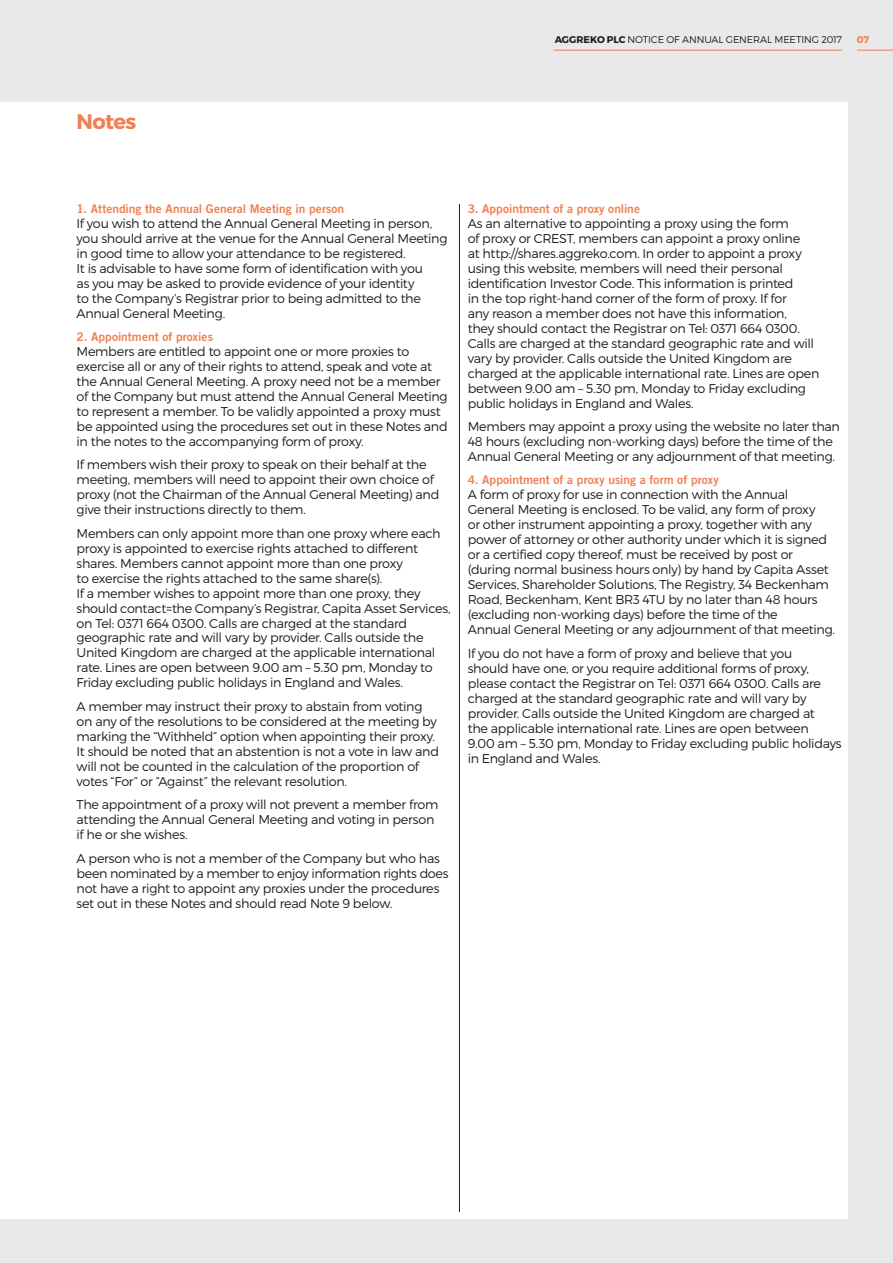
<style>
.page{position:relative;width:893px;height:1263px;background:#eae9ea}
.page>*{position:absolute;margin:0;border:0;box-sizing:border-box;transform-origin:0 0}
.t1{font:700 21px "Montserrat";letter-spacing:-.03em;color:#f07f54}
.t2{font:300 12.75px/15px "Montserrat";letter-spacing:-.02em;color:#1d1d1b}
.t3{font:12px "Trade Gothic LT Std Bd 2";letter-spacing:.005em;color:#f07f54}
.t4{font:300 9.75px "Montserrat";letter-spacing:-.01em;color:#1d1d1b}
.t5{font:700 9.75px "Montserrat";color:#f07f54}
.s1{font-weight:700}
</style>
<div class="page">
<div style="left:0;top:102px;width:848px;height:1116px;background:#fff"></div>
<hr style="left:554px;top:50px;width:288px;height:1px;background:#f07f54">
<hr style="left:857px;top:50px;width:36px;height:1px;background:#f07f54">
<hr style="left:459px;top:204px;width:1px;height:1008px;background:#1d1d1b">
<h1 class="t1" style="left:77px;top:108px;width:61px">Notes</h1>
<p class="t4" style="left:555px;top:34px;width:289px"><span class="s1">AGGREKO PLC</span> NOTICE OF ANNUAL GENERAL MEETING 2017</p>
<p class="t5" style="left:857px;top:34px;width:14px">07</p>
<p class="t3" style="left:77px;top:201px;width:269px">1. Attending the Annual General Meeting in person</p>
<p class="t2" style="left:77px;top:216px;width:372px">If you wish to attend the Annual General Meeting in person, you should arrive at the venue for the Annual General Meeting in good time to allow your attendance to be registered.<br>It is advisable to have some form of identification with you<br>as you may be asked to provide evidence of your identity<br>to the Company’s Registrar prior to being admitted to the Annual General Meeting.</p>
<p class="t3" style="left:77px;top:329px;width:138px">2. Appointment of proxies</p>
<p class="t2" style="left:77px;top:343px;width:373px">Members are entitled to appoint one or more proxies to exercise all or any of their rights to attend, speak and vote at the Annual General Meeting. A proxy need not be a member of the Company but must attend the Annual General Meeting to represent a member. To be validly appointed a proxy must be appointed using the procedures set out in these Notes and in the notes to the accompanying form of proxy.</p>
<p class="t2" style="left:77px;top:457px;width:364px">If members wish their proxy to speak on their behalf at the meeting, members will need to appoint their own choice of proxy (not the Chairman of the Annual General Meeting) and give their instructions directly to them.</p>
<p class="t2" style="left:77px;top:525px;width:376px">Members can only appoint more than one proxy where each proxy is appointed to exercise rights attached to different shares. Members cannot appoint more than one proxy<br>to exercise the rights attached to the same share(s).<br>If a member wishes to appoint more than one proxy, they should contact≈the Company’s Registrar, Capita Asset Services, on Tel: 0371 664 0300. Calls are charged at the standard geographic rate and will vary by provider. Calls outside the United Kingdom are charged at the applicable international rate. Lines are open between 9.00 am – 5.30 pm, Monday to Friday excluding public holidays in England and Wales.</p>
<p class="t2" style="left:77px;top:699px;width:364px">A member may instruct their proxy to abstain from voting on any of the resolutions to be considered at the meeting by marking the “Withheld” option when appointing their proxy.<br>It should be noted that an abstention is not a vote in law and will not be counted in the calculation of the proportion of votes “For” or “Against” the relevant resolution.</p>
<p class="t2" style="left:77px;top:797px;width:363px">The appointment of a proxy will not prevent a member from attending the Annual General Meeting and voting in person if he or she wishes.</p>
<p class="t2" style="left:77px;top:851px;width:374px">A person who is not a member of the Company but who has been nominated by a member to enjoy information rights does not have a right to appoint any proxies under the procedures set out in these Notes and should read Note 9 below.</p>
<p class="t3" style="left:468px;top:201px;width:174px">3. Appointment of a proxy online</p>
<p class="t2" style="left:468px;top:216px;width:353px">As an alternative to appointing a proxy using the form<br>of proxy or CREST, members can appoint a proxy online<br>at http://shares.aggreko.com. In order to appoint a proxy using this website, members will need their personal identification Investor Code. This information is printed<br>in the top right-hand corner of the form of proxy. If for<br>any reason a member does not have this information,<br>they should contact the Registrar on Tel: 0371 664 0300.<br>Calls are charged at the standard geographic rate and will vary by provider. Calls outside the United Kingdom are charged at the applicable international rate. Lines are open between 9.00 am – 5.30 pm, Monday to Friday excluding public holidays in England and Wales.</p>
<p class="t2" style="left:468px;top:419px;width:374px">Members may appoint a proxy using the website no later than<br>48 hours (excluding non‑working days) before the time of the<br>Annual General Meeting or any adjournment of that meeting.</p>
<p class="t3" style="left:468px;top:472px;width:253px">4. Appointment of a proxy using a form of proxy</p>
<p class="t2" style="left:468px;top:487px;width:369px">A form of proxy for use in connection with the Annual General Meeting is enclosed. To be valid, any form of proxy<br>or other instrument appointing a proxy, together with any power of attorney or other authority under which it is signed or a certified copy thereof, must be received by post or (during normal business hours only) by hand by Capita Asset Services, Shareholder Solutions, The Registry, 34 Beckenham Road, Beckenham, Kent BR3 4TU by no later than 48 hours (excluding non-working days) before the time of the<br>Annual General Meeting or any adjournment of that meeting.</p>
<p class="t2" style="left:468px;top:645px;width:375px">If you do not have a form of proxy and believe that you<br>should have one, or you require additional forms of proxy, please contact the Registrar on Tel: 0371 664 0300. Calls are charged at the standard geographic rate and will vary by provider. Calls outside the United Kingdom are charged at<br>the applicable international rate. Lines are open between<br>9.00 am – 5.30 pm, Monday to Friday excluding public holidays in England and Wales.</p>
</div>
